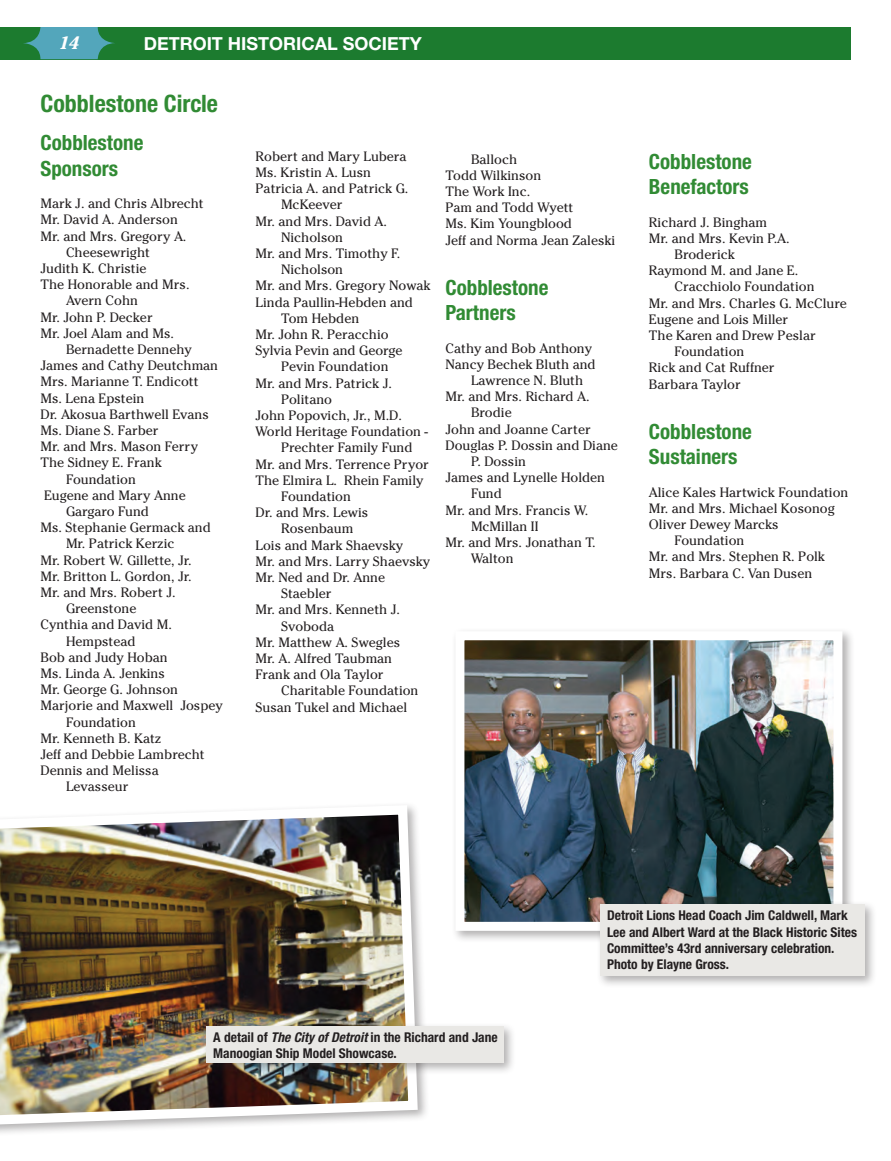
<style>
.page{position:relative;width:891px;height:1161px;background:#fff}
.page>*{position:absolute;margin:0;border:0;box-sizing:border-box;transform-origin:0 0}
.t1{font:700 condensed 24px "Helvetica Neue LT Std";color:#318b34}
.t2{font:700 condensed 21px/25.2px "Helvetica Neue LT Std";color:#318b34}
.t3{font:700 18px "Helvetica Neue LT Std";color:#fff}
.t4{font:italic 700 18px "Cheltenham Std";color:#fff}
.t5{font:13.5px/16.2px "Cheltenham Std";color:#231f20}
.t6{font:700 condensed 13.5px/16.2px "Helvetica Neue LT Std";color:#231f20}
.s1{font-style:italic}
</style>
<div class="page">
<div style="left:0;top:27px;width:850px;height:32px;background:#1c7b2f"></div>
<svg style="left:23px;top:27px;width:92px;height:32px"></svg>
<img style="left:0;top:805px;width:423px;height:325px">
<div style="left:202px;top:1023px;width:315px;height:53px;background:#231f20;opacity:.35"></div>
<div style="left:206px;top:1027px;width:298px;height:36px;background:#e9e8e5"></div>
<div style="left:452px;top:627px;width:403px;height:316px;background:#231f20;opacity:.35"></div>
<img style="left:465px;top:641px;width:367px;height:280px">
<div style="left:455px;top:631px;width:387px;height:300px;border:9px solid #fff"></div>
<div style="left:596px;top:900px;width:281px;height:89px;background:#231f20;opacity:.35"></div>
<div style="left:600px;top:904px;width:265px;height:72px;background:#e9e8e5"></div>
<h3 class="t4" style="left:59px;top:32px;width:22px">14</h3>
<h3 class="t3" style="left:144px;top:33px;width:280px">DETROIT HISTORICAL SOCIETY</h3>
<p class="t1" style="left:40px;top:89px;width:179px">Cobblestone Circle</p>
<p class="t2" style="left:40px;top:130px;width:104px">Cobblestone<br>Sponsors</p>
<p class="t5" style="left:40px;top:195px;width:165px">Mark J. and Chris Albrecht</p>
<p class="t5" style="left:40px;top:212px;width:139px">Mr. David A. Anderson</p>
<p class="t5" style="left:66px;top:228px;width:122px;text-indent:-26px">Mr. and Mrs. Gregory A.<br>Cheesewright</p>
<p class="t5" style="left:40px;top:260px;width:108px">Judith K. Christie</p>
<p class="t5" style="left:66px;top:276px;width:125px;text-indent:-26px">The Honorable and Mrs.<br>Avern Cohn</p>
<p class="t5" style="left:40px;top:309px;width:114px">Mr. John P. Decker</p>
<p class="t5" style="left:66px;top:325px;width:127px;text-indent:-26px">Mr. Joel Alam and Ms.<br>Bernadette Dennehy</p>
<p class="t5" style="left:40px;top:357px;width:179px">James and Cathy Deutchman</p>
<p class="t5" style="left:40px;top:374px;width:160px">Mrs. Marianne T. Endicott</p>
<p class="t5" style="left:40px;top:390px;width:105px">Ms. Lena Epstein</p>
<p class="t5" style="left:40px;top:406px;width:170px">Dr. Akosua Barthwell Evans</p>
<p class="t5" style="left:40px;top:422px;width:119px">Ms. Diane S. Farber</p>
<p class="t5" style="left:40px;top:438px;width:159px">Mr. and Mrs. Mason Ferry</p>
<p class="t5" style="left:40px;top:455px;width:123px;text-align:center">The Sidney E. Frank<br>Foundation</p>
<p class="t5" style="left:66px;top:487px;width:121px;text-indent:-22px">Eugene and Mary Anne<br>Gargaro Fund</p>
<p class="t5" style="left:66px;top:519px;width:146px;text-indent:-26px">Ms. Stephanie Germack and<br>Mr. Patrick Kerzic</p>
<p class="t5" style="left:40px;top:552px;width:153px">Mr. Robert W. Gillette, Jr.</p>
<p class="t5" style="left:40px;top:568px;width:153px">Mr. Britton L. Gordon, Jr.</p>
<p class="t5" style="left:66px;top:584px;width:111px;text-indent:-26px">Mr. and Mrs. Robert J.<br>Greenstone</p>
<p class="t5" style="left:66px;top:617px;width:107px;text-indent:-26px">Cynthia and David M.<br>Hempstead</p>
<p class="t5" style="left:40px;top:649px;width:129px">Bob and Judy Hoban</p>
<p class="t5" style="left:40px;top:665px;width:126px">Ms. Linda A. Jenkins</p>
<p class="t5" style="left:40px;top:681px;width:139px">Mr. George G. Johnson</p>
<p class="t5" style="left:66px;top:698px;width:158px;text-indent:-26px">Marjorie and Maxwell Jospey<br>Foundation</p>
<p class="t5" style="left:40px;top:730px;width:122px">Mr. Kenneth B. Katz</p>
<p class="t5" style="left:40px;top:746px;width:166px">Jeff and Debbie Lambrecht</p>
<p class="t5" style="left:40px;top:762px;width:120px;text-align:center">Dennis and Melissa<br>Levasseur</p>
<p class="t5" style="left:256px;top:148px;width:153px">Robert and Mary Lubera</p>
<p class="t5" style="left:256px;top:164px;width:117px">Ms. Kristin A. Lusn</p>
<p class="t5" style="left:281px;top:180px;width:129px;text-indent:-26px">Patricia A. and Patrick G.<br>McKeever</p>
<p class="t5" style="left:281px;top:213px;width:107px;text-indent:-26px">Mr. and Mrs. David A.<br>Nicholson</p>
<p class="t5" style="left:281px;top:245px;width:121px;text-indent:-26px">Mr. and Mrs. Timothy F.<br>Nicholson</p>
<p class="t5" style="left:256px;top:278px;width:177px">Mr. and Mrs. Gregory Nowak</p>
<p class="t5" style="left:281px;top:294px;width:133px;text-indent:-26px">Linda Paullin-Hebden and<br>Tom Hebden</p>
<p class="t5" style="left:256px;top:326px;width:135px">Mr. John R. Peracchio</p>
<p class="t5" style="left:281px;top:342px;width:123px;text-indent:-26px">Sylvia Pevin and George<br>Pevin Foundation</p>
<p class="t5" style="left:281px;top:375px;width:112px;text-indent:-26px">Mr. and Mrs. Patrick J.<br>Politano</p>
<p class="t5" style="left:256px;top:407px;width:148px">John Popovich, Jr., M.D.</p>
<p class="t5" style="left:281px;top:423px;width:149px;text-indent:-26px">World Heritage Foundation -<br>Prechter Family Fund</p>
<p class="t5" style="left:256px;top:456px;width:175px">Mr. and Mrs. Terrence Pryor</p>
<p class="t5" style="left:281px;top:472px;width:144px;text-indent:-26px">The Elmira L. Rhein Family<br>Foundation</p>
<p class="t5" style="left:281px;top:504px;width:89px;text-indent:-26px">Dr. and Mrs. Lewis<br>Rosenbaum</p>
<p class="t5" style="left:256px;top:537px;width:149px">Lois and Mark Shaevsky</p>
<p class="t5" style="left:256px;top:553px;width:176px">Mr. and Mrs. Larry Shaevsky</p>
<p class="t5" style="left:281px;top:569px;width:106px;text-indent:-26px">Mr. Ned and Dr. Anne<br>Staebler</p>
<p class="t5" style="left:281px;top:602px;width:120px;text-indent:-26px">Mr. and Mrs. Kenneth J.<br>Svoboda</p>
<p class="t5" style="left:256px;top:634px;width:146px">Mr. Matthew A. Swegles</p>
<p class="t5" style="left:256px;top:650px;width:138px">Mr. A. Alfred Taubman</p>
<p class="t5" style="left:281px;top:666px;width:139px;text-indent:-26px">Frank and Ola Taylor<br>Charitable Foundation</p>
<p class="t5" style="left:256px;top:699px;width:153px">Susan Tukel and Michael</p>
<p class="t5" style="left:471px;top:151px;width:48px">Balloch</p>
<p class="t5" style="left:446px;top:167px;width:97px">Todd Wilkinson</p>
<p class="t5" style="left:446px;top:183px;width:86px">The Work Inc.</p>
<p class="t5" style="left:446px;top:199px;width:129px">Pam and Todd Wyett</p>
<p class="t5" style="left:446px;top:216px;width:128px">Ms. Kim Youngblood</p>
<p class="t5" style="left:446px;top:232px;width:171px">Jeff and Norma Jean Zaleski</p>
<p class="t2" style="left:446px;top:275px;width:104px">Cobblestone<br>Partners</p>
<p class="t5" style="left:446px;top:340px;width:148px">Cathy and Bob Anthony</p>
<p class="t5" style="left:471px;top:356px;width:126px;text-indent:-26px">Nancy Bechek Bluth and<br>Lawrence N. Bluth</p>
<p class="t5" style="left:471px;top:388px;width:120px;text-indent:-26px">Mr. and Mrs. Richard A.<br>Brodie</p>
<p class="t5" style="left:446px;top:421px;width:147px">John and Joanne Carter</p>
<p class="t5" style="left:471px;top:437px;width:148px;text-indent:-26px">Douglas P. Dossin and Diane<br>P. Dossin</p>
<p class="t5" style="left:471px;top:469px;width:136px;text-indent:-26px">James and Lynelle Holden<br>Fund</p>
<p class="t5" style="left:471px;top:502px;width:119px;text-indent:-26px">Mr. and Mrs. Francis W.<br>McMillan II</p>
<p class="t5" style="left:471px;top:534px;width:126px;text-indent:-26px">Mr. and Mrs. Jonathan T.<br>Walton</p>
<p class="t2" style="left:649px;top:149px;width:104px">Cobblestone<br>Benefactors</p>
<p class="t5" style="left:649px;top:214px;width:120px">Richard J. Bingham</p>
<p class="t5" style="left:674px;top:230px;width:117px;text-indent:-26px">Mr. and Mrs. Kevin P.A.<br>Broderick</p>
<p class="t5" style="left:674px;top:263px;width:142px;text-indent:-26px">Raymond M. and Jane E.<br>Cracchiolo Foundation</p>
<p class="t5" style="left:649px;top:295px;width:199px">Mr. and Mrs. Charles G. McClure</p>
<p class="t5" style="left:649px;top:311px;width:141px">Eugene and Lois Miller</p>
<p class="t5" style="left:674px;top:327px;width:143px;text-indent:-26px">The Karen and Drew Peslar<br>Foundation</p>
<p class="t5" style="left:649px;top:360px;width:127px">Rick and Cat Ruffner</p>
<p class="t5" style="left:649px;top:376px;width:93px">Barbara Taylor</p>
<p class="t2" style="left:649px;top:419px;width:104px">Cobblestone<br>Sustainers</p>
<p class="t5" style="left:649px;top:484px;width:201px">Alice Kales Hartwick Foundation</p>
<p class="t5" style="left:649px;top:500px;width:187px">Mr. and Mrs. Michael Kosonog</p>
<p class="t5" style="left:674px;top:516px;width:106px;text-indent:-26px">Oliver Dewey Marcks<br>Foundation</p>
<p class="t5" style="left:649px;top:549px;width:178px">Mr. and Mrs. Stephen R. Polk</p>
<p class="t5" style="left:649px;top:565px;width:165px">Mrs. Barbara C. Van Dusen</p>
<p class="t6" style="left:607px;top:907px;width:252px">Detroit Lions Head Coach Jim Caldwell, Mark Lee and Albert Ward at the Black Historic Sites Committee’s 43rd anniversary celebration.<br>Photo by Elayne Gross.</p>
<p class="t6" style="left:213px;top:1028px;width:286px">A detail of <span class="s1">The City of Detroit</span> in the Richard and Jane<br>Manoogian Ship Model Showcase.</p>
</div>
